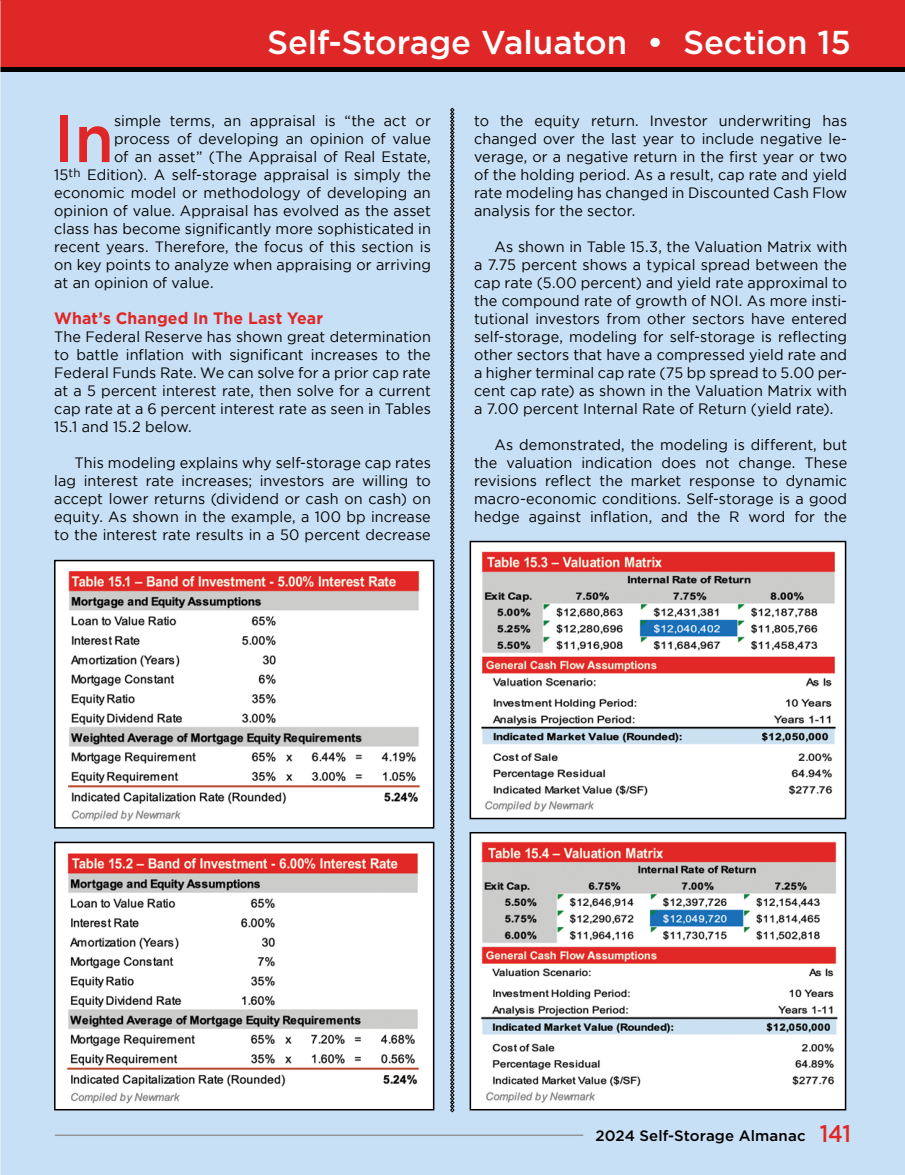
<style>
.page{position:relative;width:905px;height:1175px;background:#fff}
.page>*{position:absolute;margin:0;border:0;box-sizing:border-box;transform-origin:0 0}
.t1{font:500 66.45px "Gotham";color:#de2726;scale:.96 1}
.t2{font:500 33px "Gotham";letter-spacing:-.005em;color:#fff}
.t3{font:700 16.5px "Gotham";letter-spacing:.01em;color:#de2726;scale:.96 1}
.t4{font:15px/18px "Gotham";letter-spacing:.005em;color:#000;text-align:justify;scale:.96 1}
.t5{font:500 15px "Gotham";letter-spacing:.01em;color:#000}
.s1{font-size:24px;color:#de2726}
</style>
<div class="page">
<div style="left:0;top:0;width:904px;height:1174px;background:#c8e0f5"></div>
<hr style="left:56px;top:1134px;width:526px;height:2px;background:#939598">
<div style="left:0;top:0;width:904px;height:68px;background:#de2726"></div>
<div style="left:0;top:67px;width:904px;height:5px;background:#000"></div>
<svg style="left:450px;top:108px;width:4px;height:1004px;background:#515a63"></svg>
<img style="left:0;top:0;width:1px;height:1174px">
<img style="left:57px;top:563px;width:374px;height:262px">
<div style="left:54px;top:560px;width:380px;height:268px;border:2px solid #000"></div>
<img style="left:57px;top:844px;width:374px;height:263px">
<div style="left:54px;top:841px;width:380px;height:269px;border:2px solid #000"></div>
<img style="left:472px;top:544px;width:371px;height:272px">
<div style="left:469px;top:541px;width:377px;height:278px;border:2px solid #000"></div>
<img style="left:472px;top:835px;width:371px;height:272px">
<div style="left:469px;top:832px;width:377px;height:278px;border:2px solid #000"></div>
<h2 class="t2" style="left:267px;top:21px;width:585px">Self-Storage Valuaton • Section 15</h2>
<h1 class="t1" style="left:54px;top:95px;width:64px">In</h1>
<p class="t4" style="left:114px;top:111px;width:331px">simple terms, an appraisal is “the act or</p>
<p class="t4" style="left:114px;top:129px;width:331px">process of developing an opinion of value</p>
<p class="t4" style="left:114px;top:147px;width:331px">of an asset” (The Appraisal of Real Estate,</p>
<p class="t4" style="left:54px;top:165px;width:394px">15<sup>th</sup> Edition). A self-storage appraisal is simply the</p>
<p class="t4" style="left:54px;top:183px;width:394px">economic model or methodology of developing an</p>
<p class="t4" style="left:54px;top:201px;width:394px">opinion of value. Appraisal has evolved as the asset</p>
<p class="t4" style="left:54px;top:219px;width:394px">class has become significantly more sophisticated in</p>
<p class="t4" style="left:54px;top:237px;width:394px">recent years. Therefore, the focus of this section is</p>
<p class="t4" style="left:54px;top:255px;width:394px">on key points to analyze when appraising or arriving</p>
<p class="t4" style="left:54px;top:273px;width:167px">at an opinion of value.</p>
<p class="t3" style="left:54px;top:307px;width:281px">What’s Changed In The Last Year</p>
<p class="t4" style="left:54px;top:327px;width:394px">The Federal Reserve has shown great determination to battle inflation with significant increases to the Federal Funds Rate. We can solve for a prior cap rate at a 5 percent interest rate, then solve for a current cap rate at a 6 percent interest rate as seen in Tables 15.1 and 15.2 below.</p>
<p class="t4" style="left:54px;top:453px;width:394px;text-indent:20px">This modeling explains why self-storage cap rates lag interest rate increases; investors are willing to accept lower returns (dividend or cash on cash) on equity. As shown in the example, a 100 bp increase to the interest rate results in a 50 percent decrease</p>
<p class="t4" style="left:474px;top:111px;width:390px">to the equity return. Investor underwriting has changed over the last year to include negative le&shy;verage, or a negative return in the first year or two of the holding period. As a result, cap rate and yield rate modeling has changed in Discounted Cash Flow analysis for the sector.</p>
<p class="t4" style="left:474px;top:237px;width:390px;text-indent:20px">As shown in Table 15.3, the Valuation Matrix with a 7.75 percent shows a typical spread between the cap rate (5.00 percent) and yield rate approximal to the compound rate of growth of NOI. As more insti&shy;tutional investors from other sectors have entered self-storage, modeling for self-storage is reflecting other sectors that have a compressed yield rate and a higher terminal cap rate (75 bp spread to 5.00 per&shy;cent cap rate) as shown in the Valuation Matrix with a 7.00 percent Internal Rate of Return (yield rate).</p>
<p class="t4" style="left:474px;top:435px;width:390px;text-indent:20px">As demonstrated, the modeling is different, but the valuation indication does not change. These revisions reflect the market response to dynamic macro-economic conditions. Self-storage is a good hedge against inflation, and the R word for the</p>
<p class="t5" style="left:595px;top:1126px;width:257px">2024 Self-Storage Almanac <span class="s1">141</span></p>
</div>
